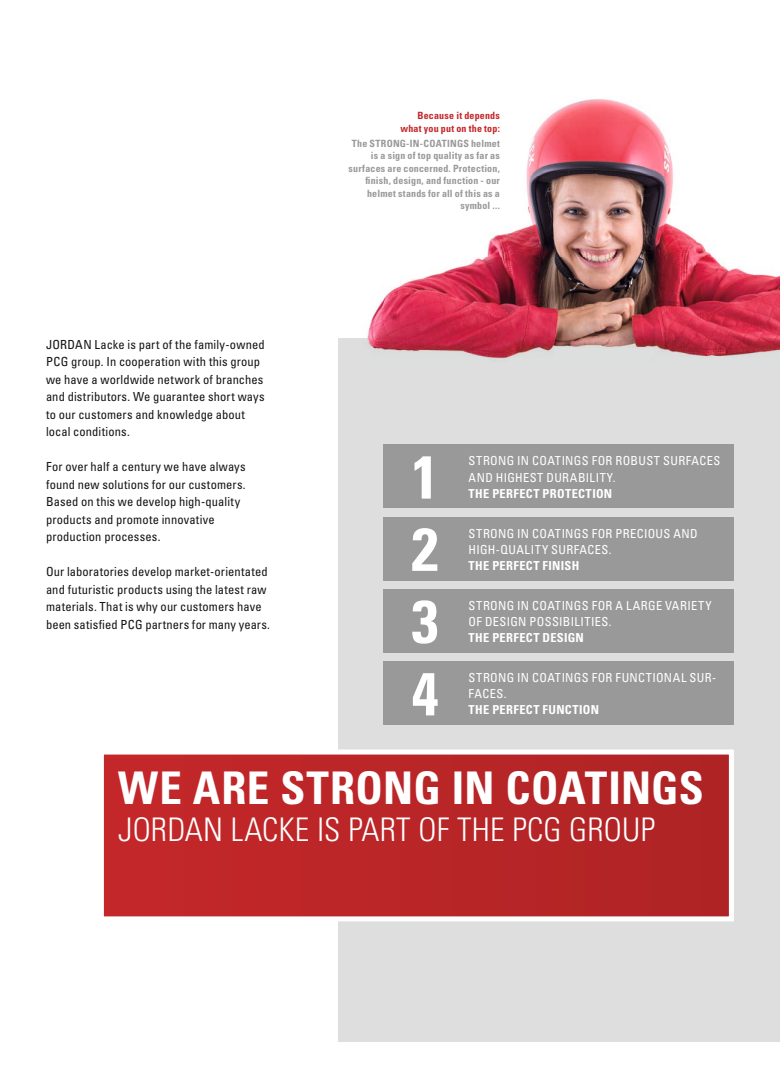
<style>
.page{position:relative;width:780px;height:1088px;background:#fff}
.page>*{position:absolute;margin:0;border:0;box-sizing:border-box;transform-origin:0 0}
.t1{font:700 condensed 60.5px "Univers";color:#fff}
.t2{font:700 condensed 45px "Univers";letter-spacing:.005em;color:#fff}
.t3{font:300 condensed 32.5px "Univers";letter-spacing:.005em;color:#fff}
.t4{font:condensed 12.5px/17.5px "Univers";letter-spacing:.01em;color:#131413}
.t5{font:condensed 12.38px/16.1px "Univers";letter-spacing:.03em;color:#fff}
.t6{font:700 condensed 12.38px "Univers";letter-spacing:.03em;color:#fff}
.t7{font:700 condensed 10px/12.5px "Univers";letter-spacing:.02em;color:#999;text-align:right}
.t8{font:700 condensed 10px/12.5px "Univers";letter-spacing:.015em;color:#c42729;text-align:right}
</style>
<div class="page">
<div style="left:338px;top:338px;width:442px;height:704px;background:#dededf"></div>
<div style="left:101px;top:752px;width:630px;height:167px;background:#ba2628"></div>
<div style="left:99px;top:749px;width:634px;height:172px;border:5px solid #fff"></div>
<img style="left:367px;top:99px;width:413px;height:260px">
<div style="left:383px;top:445px;width:44px;height:63px;background:#999"></div>
<div style="left:419px;top:445px;width:314px;height:63px;background:#999"></div>
<div style="left:383px;top:517px;width:44px;height:63px;background:#999"></div>
<div style="left:419px;top:517px;width:314px;height:63px;background:#999"></div>
<div style="left:383px;top:589px;width:44px;height:64px;background:#999"></div>
<div style="left:419px;top:589px;width:314px;height:64px;background:#999"></div>
<div style="left:383px;top:661px;width:44px;height:64px;background:#999"></div>
<div style="left:419px;top:661px;width:314px;height:64px;background:#999"></div>
<p class="t4" style="left:46px;top:335px;width:220px">JORDAN Lacke is part of the family-owned PCG group. In cooperation with this group we have a worldwide network of branches and distributors. We guarantee short ways to our customers and knowledge about local conditions.</p>
<p class="t4" style="left:46px;top:458px;width:201px">For over half a century we have always found new solutions for our customers.<br>Based on this we develop high-quality products and promote innovative production processes.</p>
<p class="t4" style="left:46px;top:563px;width:225px">Our laboratories develop market-orientated and futuristic products using the latest raw materials. That is why our customers have been satisfied PCG partners for many years.</p>
<p class="t8" style="left:400px;top:109px;width:101px">Because it depends what you put on the top:</p>
<p class="t7" style="left:348px;top:137px;width:153px">The STRONG-IN-COATINGS helmet is a sign of top quality as far as surfaces are concerned. Protection, finish, design, and function - our helmet stands for all of this as a symbol ...</p>
<h1 class="t1" style="left:411px;top:440px;width:28px">1</h1>
<h1 class="t1" style="left:411px;top:512px;width:28px">2</h1>
<h1 class="t1" style="left:411px;top:584px;width:28px">3</h1>
<h1 class="t1" style="left:411px;top:657px;width:28px">4</h1>
<p class="t5" style="left:468px;top:453px;width:253px">STRONG IN COATINGS FOR ROBUST SURFACES<br>AND HIGHEST DURABILITY.</p>
<p class="t6" style="left:468px;top:486px;width:145px">THE PERFECT PROTECTION</p>
<p class="t5" style="left:468px;top:525px;width:230px">STRONG IN COATINGS FOR PRECIOUS AND<br>HIGH-QUALITY SURFACES.</p>
<p class="t6" style="left:468px;top:558px;width:112px">THE PERFECT FINISH</p>
<p class="t5" style="left:468px;top:597px;width:244px">STRONG IN COATINGS FOR A LARGE VARIETY<br>OF DESIGN POSSIBILITIES.</p>
<p class="t6" style="left:468px;top:630px;width:117px">THE PERFECT DESIGN</p>
<p class="t5" style="left:468px;top:669px;width:249px">STRONG IN COATINGS FOR FUNCTIONAL SUR-<br>FACES.</p>
<p class="t6" style="left:468px;top:702px;width:132px">THE PERFECT FUNCTION</p>
<h2 class="t2" style="left:118px;top:760px;width:587px">WE ARE STRONG IN COATINGS</h2>
<h3 class="t3" style="left:118px;top:810px;width:538px">JORDAN LACKE IS PART OF THE PCG GROUP</h3>
</div>
